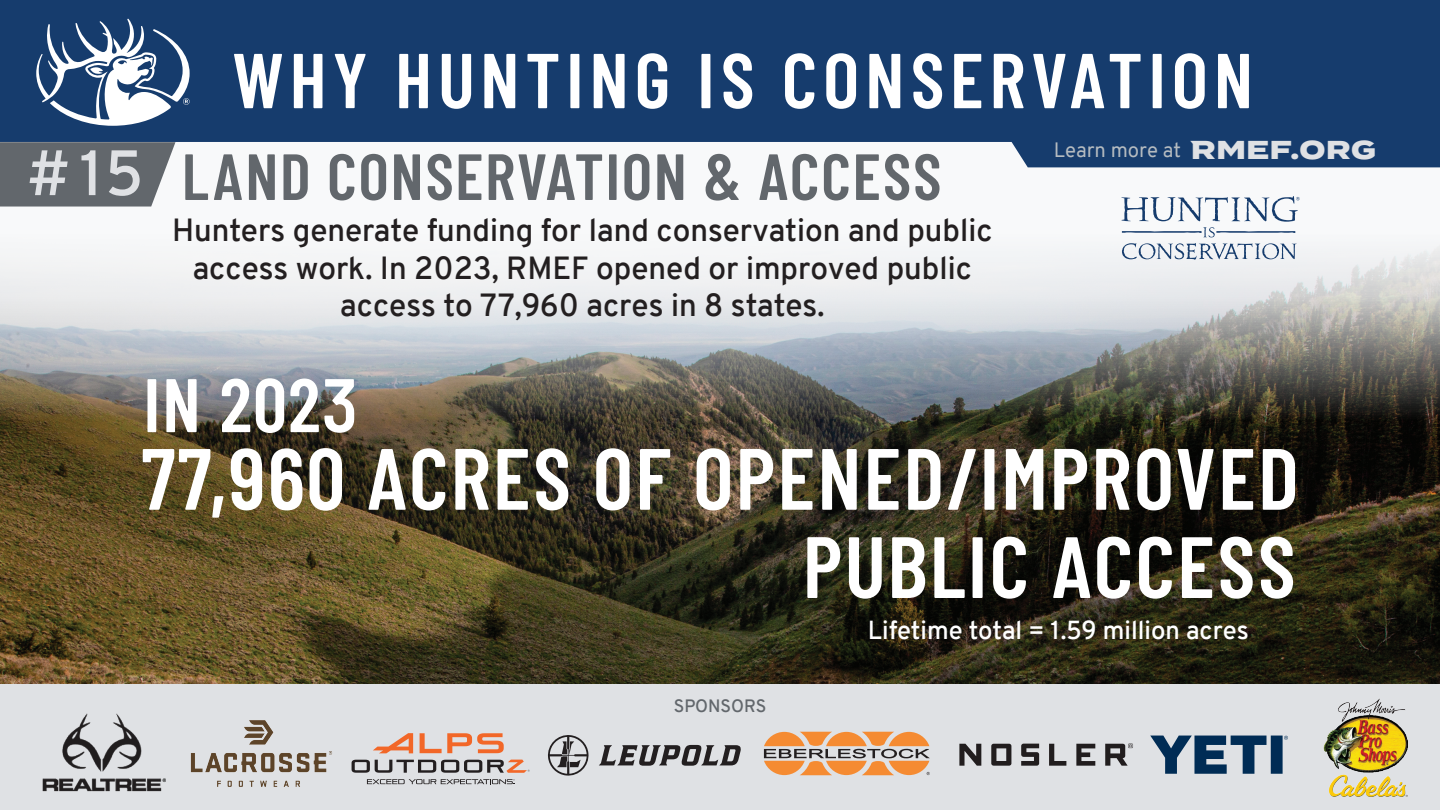
<style>
.page{position:relative;width:1440px;height:810px;background:#f4f6f7}
.page>*{position:absolute;margin:0;border:0;box-sizing:border-box;transform-origin:0 0}
.t1{font:600 86.75px/88.2px "Barlow Condensed";letter-spacing:.025em;color:#fff;text-align:right}
.t2{font:600 77.62px "Barlow Condensed";letter-spacing:.075em;color:#fff}
.t3{font:600 75.75px "Barlow Condensed";letter-spacing:.025em;color:#fff}
.t4{font:600 65.12px "Barlow Condensed";letter-spacing:.025em;color:#62676c}
.t5{font:600 31.25px/37.5px "Overpass";color:#231f20;text-align:center}
.t6{font:600 25.5px "Overpass";color:#fff}
.t7{font:20.25px "Overpass";color:#b5bbc0}
.t8{font:600 17.5px "Overpass";color:#62676c}
.s1{font-family:"Termina";font-weight:800;font-size:25.88px;color:#dfe1e4}
.s2{font-family:"Overpass";font-size:64px;color:#dfe1e4}
</style>
<div class="page">
<svg style="left:0;top:0;width:1440px;height:167px;background:#2b4e7a"></svg>
<svg style="left:36px;top:19px;width:154px;height:107px"></svg>
<div style="left:0;top:684px;width:1440px;height:126px;background:#dfe1e4"></div>
<img style="left:0;top:237px;width:1440px;height:447px">
<img style="left:42px;top:713px;width:124px;height:79px">
<svg style="left:599px;top:745px;width:142px;height:21px"></svg>
<svg style="left:548px;top:735px;width:41px;height:41px"></svg>
<svg style="left:420px;top:733px;width:84px;height:20px"></svg>
<svg style="left:373px;top:733px;width:40px;height:20px"></svg>
<svg style="left:367px;top:779px;width:148px;height:5px"></svg>
<svg style="left:352px;top:760px;width:178px;height:13px"></svg>
<svg style="left:764px;top:732px;width:166px;height:43px"></svg>
<svg style="left:959px;top:744px;width:22px;height:22px"></svg>
<svg style="left:991px;top:744px;width:20px;height:22px"></svg>
<svg style="left:1021px;top:744px;width:18px;height:22px"></svg>
<svg style="left:1049px;top:744px;width:17px;height:22px"></svg>
<svg style="left:1076px;top:744px;width:19px;height:22px"></svg>
<svg style="left:1105px;top:744px;width:28px;height:22px"></svg>
<img style="left:1323px;top:699px;width:84px;height:97px">
<svg style="left:1150px;top:736px;width:117px;height:38px"></svg>
<div style="left:1271px;top:736px;width:12px;height:38px;background:#002c55"></div>
<svg style="left:1284px;top:736px;width:4px;height:4px"></svg>
<img style="left:190px;top:720px;width:142px;height:67px">
<svg style="left:1122px;top:243px;width:175px;height:17px"></svg>
<svg style="left:1121px;top:196px;width:179px;height:41px"></svg>
<svg style="left:0;top:142px;width:175px;height:65px;background:#6d7276"></svg>
<h2 class="t2" style="left:232px;top:32px;width:1022px">WHY HUNTING IS CONSERVATION</h2>
<p class="t7" style="left:1054px;top:136px;width:324px">Learn more at <span class="s1">RMEF.ORG</span></p>
<h3 class="t4" style="left:27px;top:136px;width:916px"><span class="s2"># 15</span> LAND CONSERVATION &amp; ACCESS</h3>
<p class="t5" style="left:172px;top:212px;width:822px">Hunters generate funding for land conservation and public access work. In 2023, RMEF opened or improved public access to 77,960 acres in 8 states.</p>
<h3 class="t3" style="left:143px;top:358px;width:215px">IN 2023</h3>
<h1 class="t1" style="left:141px;top:432px;width:1159px">77,960 ACRES OF OPENED/IMPROVED<br>PUBLIC ACCESS</h1>
<p class="t8" style="left:674px;top:693px;width:94px">SPONSORS</p>
<p class="t6" style="left:868px;top:612px;width:382px">Lifetime total = 1.59 million acres</p>
</div>
